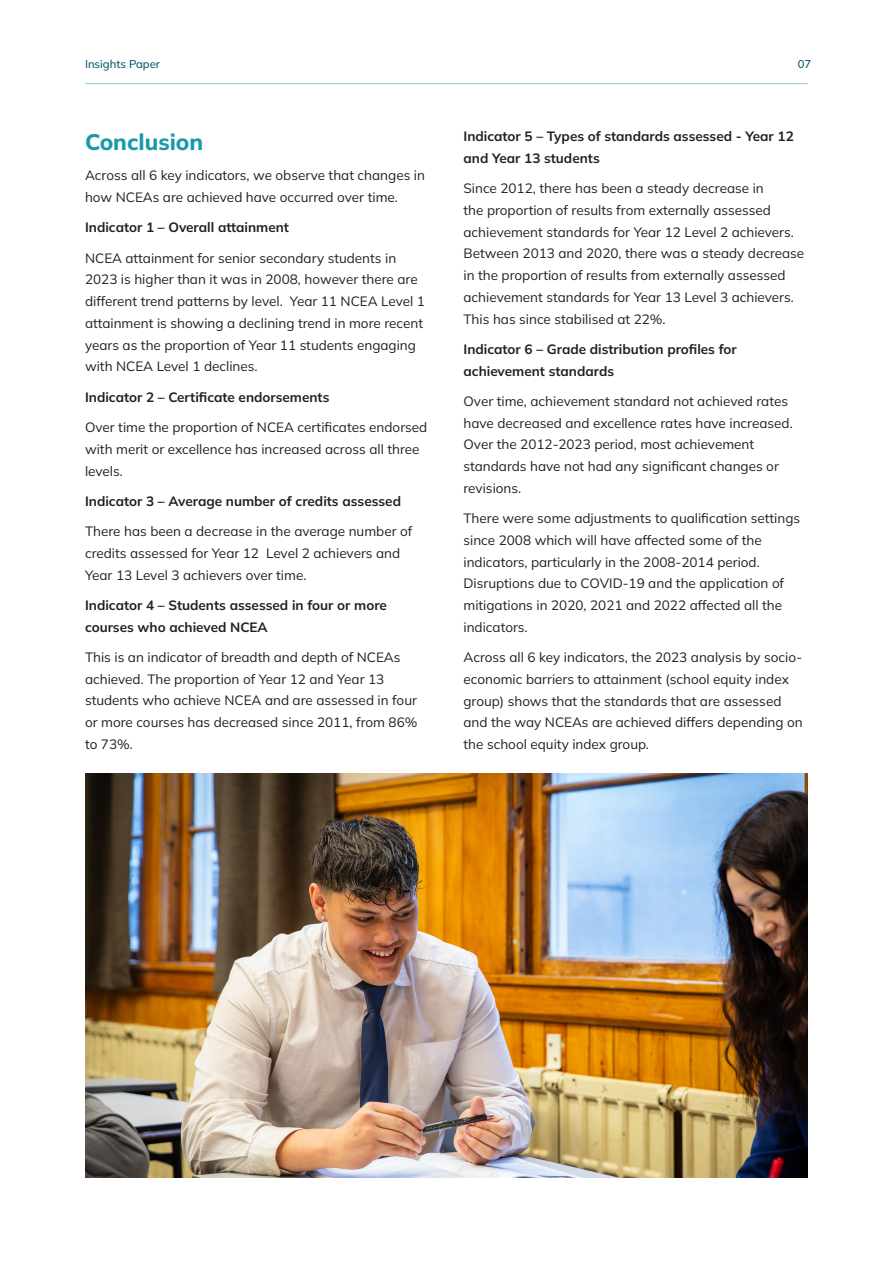
<style>
.page{position:relative;width:893px;height:1263px;background:#fff}
.page>*{position:absolute;margin:0;border:0;box-sizing:border-box;transform-origin:0 0}
.Heading_1{font:800 22.5px "Mulish";color:#1a9aa9}
.Body{font:13.5px/21.8px "Mulish";color:#231f20}
.Body-2{font:700 13.5px/21.8px "Mulish";color:#231f20}
.t1{font:500 11.25px "Mulish";color:#005a69}
</style>
<div class="page">
<hr style="left:85px;top:83px;width:723px;height:1px;background:#8dccd2">
<img style="left:85px;top:774px;width:723px;height:404px">
<p class="t1" style="left:85px;top:56px;width:76px">Insights Paper</p>
<p class="t1" style="left:798px;top:56px;width:15px">07</p>
<p class="Heading_1" style="left:85px;top:127px;width:120px">Conclusion</p>
<p class="Body" style="left:85px;top:164px;width:341px">Across all 6 key indicators, we observe that changes in how NCEAs are achieved have occurred over time.</p>
<p class="Body-2" style="left:85px;top:216px;width:205px">Indicator 1 – Overall attainment</p>
<p class="Body" style="left:85px;top:247px;width:341px">NCEA attainment for senior secondary students in 2023 is higher than it was in 2008, however there are different trend patterns by level. Year 11 NCEA Level 1 attainment is showing a declining trend in more recent years as the proportion of Year 11 students engaging with NCEA Level 1 declines.</p>
<p class="Body-2" style="left:85px;top:386px;width:246px">Indicator 2 – Certificate endorsements</p>
<p class="Body" style="left:85px;top:416px;width:344px">Over time the proportion of NCEA certificates endorsed with merit or excellence has increased across all three levels.</p>
<p class="Body-2" style="left:85px;top:490px;width:317px">Indicator 3 – Average number of credits assessed</p>
<p class="Body" style="left:85px;top:520px;width:329px">There has been a decrease in the average number of credits assessed for Year 12 Level 2 achievers and<br>Year 13 Level 3 achievers over time.</p>
<p class="Body-2" style="left:85px;top:594px;width:303px">Indicator 4 – Students assessed in four or more courses who achieved NCEA</p>
<p class="Body" style="left:85px;top:646px;width:334px">This is an indicator of breadth and depth of NCEAs achieved. The proportion of Year 12 and Year 13 students who achieve NCEA and are assessed in four or more courses has decreased since 2011, from 86% to 73%.</p>
<p class="Body-2" style="left:463px;top:125px;width:332px">Indicator 5 – Types of standards assessed - Year 12 and Year 13 students</p>
<p class="Body" style="left:463px;top:177px;width:342px">Since 2012, there has been a steady decrease in<br>the proportion of results from externally assessed achievement standards for Year 12 Level 2 achievers.<br>Between 2013 and 2020, there was a steady decrease in the proportion of results from externally assessed achievement standards for Year 13 Level 3 achievers.<br>This has since stabilised at 22%.</p>
<p class="Body-2" style="left:463px;top:338px;width:275px">Indicator 6 – Grade distribution profiles for achievement standards</p>
<p class="Body" style="left:463px;top:390px;width:331px">Over time, achievement standard not achieved rates have decreased and excellence rates have increased.<br>Over the 2012-2023 period, most achievement standards have not had any significant changes or revisions.</p>
<p class="Body" style="left:463px;top:507px;width:338px">There were some adjustments to qualification settings since 2008 which will have affected some of the indicators, particularly in the 2008-2014 period.<br>Disruptions due to COVID-19 and the application of mitigations in 2020, 2021 and 2022 affected all the indicators.</p>
<p class="Body" style="left:463px;top:646px;width:341px">Across all 6 key indicators, the 2023 analysis by socio&shy;economic barriers to attainment (school equity index group) shows that the standards that are assessed and the way NCEAs are achieved differs depending on the school equity index group.</p>
</div>
